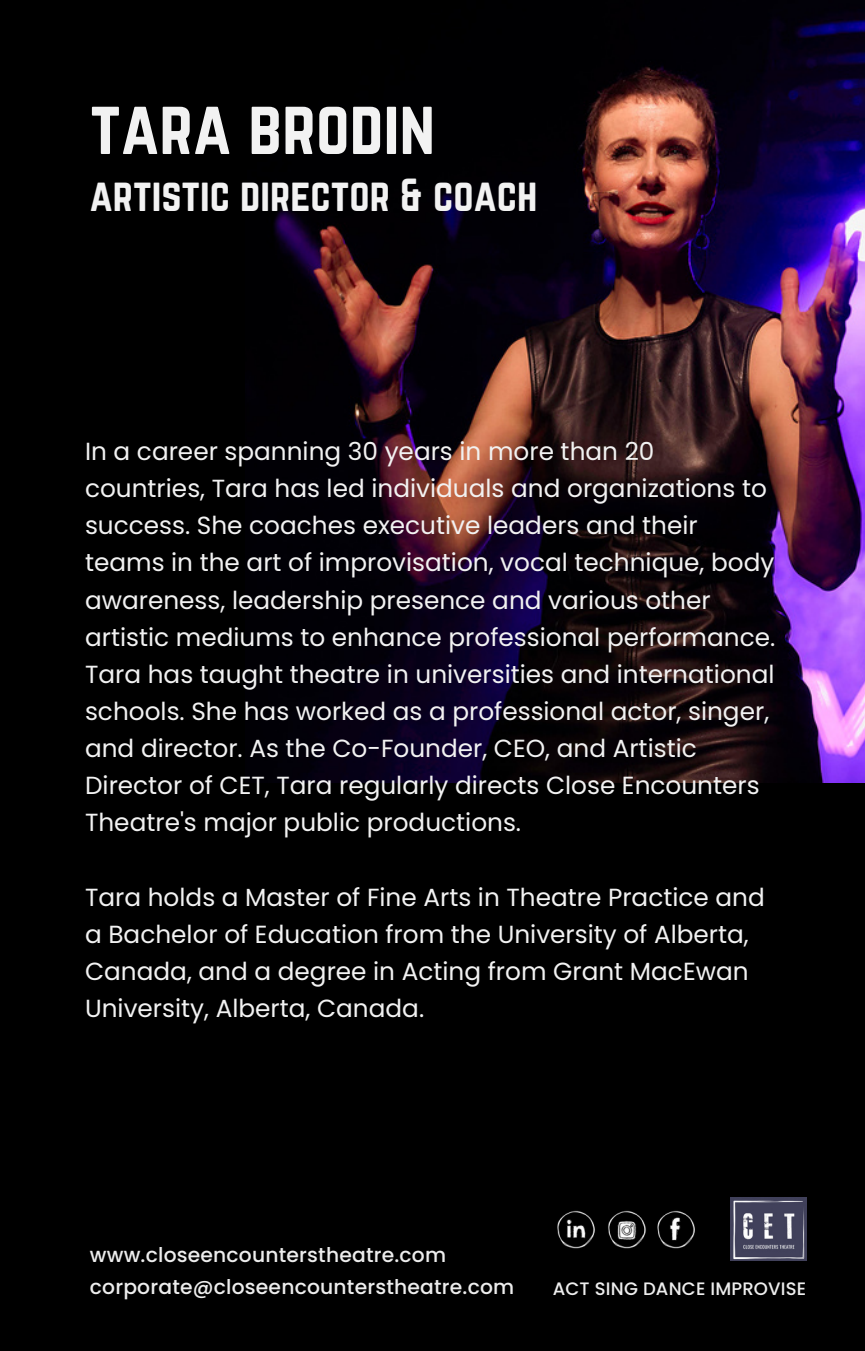
<style>
.page{position:relative;width:865px;height:1351px;background:#fff}
.page>*{position:absolute;margin:0;border:0;box-sizing:border-box;transform-origin:0 0}
.t1{font:67.5px "Norwester";color:#f2f2f2}
.t2{font:40.5px "Norwester";color:#f2f2f2}
.t3{font:24.75px/37.1px "Poppins";color:#f2f2f2}
.t4{font:500 20.25px/31.9px "Poppins";letter-spacing:.01em;color:#ededed}
.t5{font:500 18px "Poppins";letter-spacing:.01em;color:#ededed}
</style>
<div class="page">
<div style="left:0;top:0;width:864px;height:1350px;background:#000"></div>
<img style="left:274px;top:7px;width:590px;height:775px">
<img style="left:557px;top:1210px;width:138px;height:39px">
<img style="left:730px;top:1197px;width:75px;height:62px">
<p class="t1" style="left:90px;top:95px;width:346px">TARA BRODIN</p>
<p class="t2" style="left:90px;top:176px;width:449px">ARTISTIC DIRECTOR &amp; COACH</p>
<p class="t3" style="left:85px;top:433px;width:691px">In a career spanning 30 years in more than 20 countries, Tara has led individuals and organizations to success. She coaches executive leaders and their teams in the art of improvisation, vocal technique, body awareness, leadership presence and various other artistic mediums to enhance professional performance.<br>Tara has taught theatre in universities and international schools. She has worked as a professional actor, singer, and director. As the Co-Founder, CEO, and Artistic Director of CET, Tara regularly directs Close Encounters Theatre's major public productions.</p>
<p class="t3" style="left:85px;top:878px;width:681px">Tara holds a Master of Fine Arts in Theatre Practice and a Bachelor of Education from the University of Alberta, Canada, and a degree in Acting from Grant MacEwan University, Alberta, Canada.</p>
<p class="t4" style="left:90px;top:1238px;width:425px">www.closeencounterstheatre.com corporate@closeencounterstheatre.com</p>
<p class="t5" style="left:552px;top:1277px;width:255px">ACT SING DANCE IMPROVISE</p>
</div>
